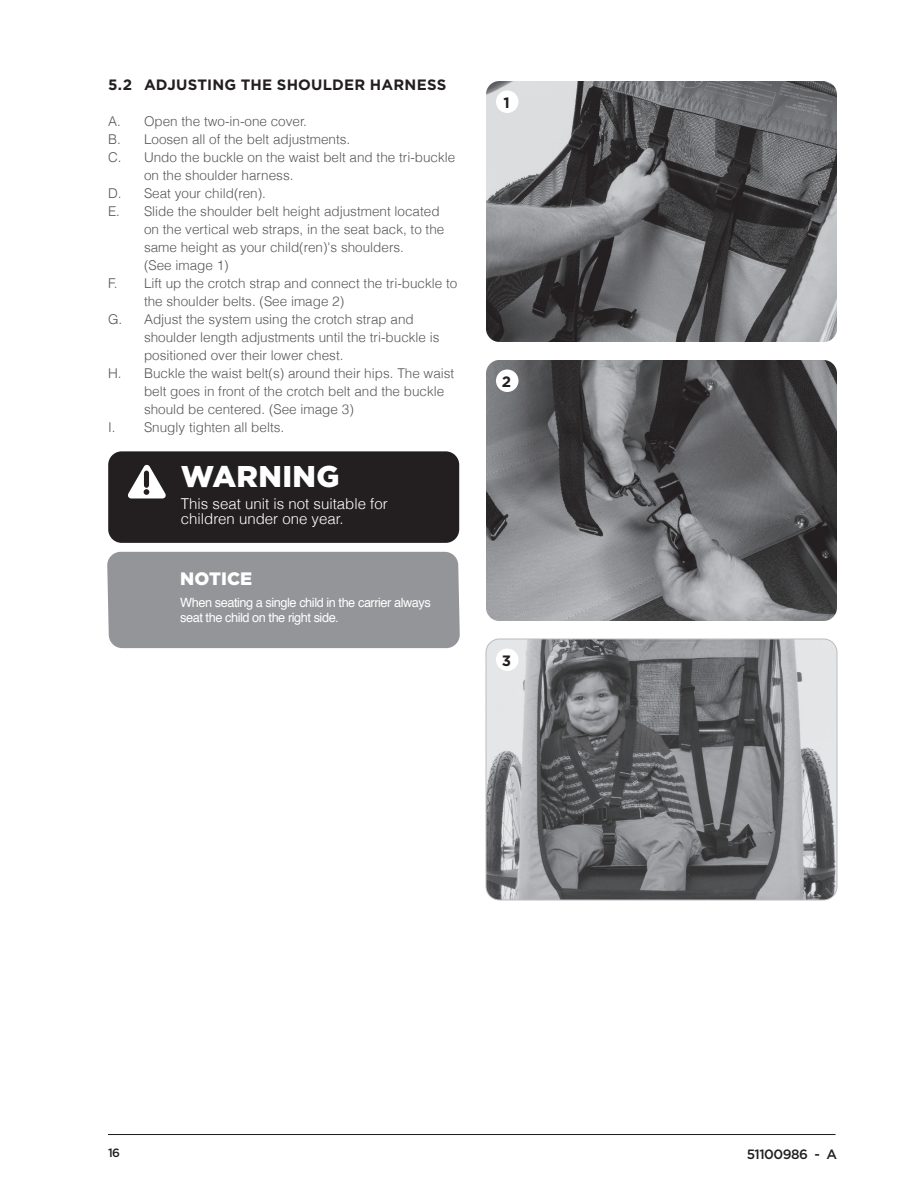
<style>
.page{position:relative;width:918px;height:1188px;background:#fff}
.page>*{position:absolute;margin:0;border:0;box-sizing:border-box;transform-origin:0 0}
.t1{font:900 30px "Gotham";letter-spacing:.01em;color:#fff}
.t2{font:900 18px "Gotham";letter-spacing:.005em;color:#fff}
.t3{font:300 15px/15px "Helvetica";color:#fff}
.t4{font:700 15px "Gotham";color:#231f20}
.t5{font:300 13.5px "Helvetica";color:#57585a}
.t6{font:500 13.5px "Thule";letter-spacing:-.04em;color:#231f20}
.t7{font:12.75px/15px "Helvetica";letter-spacing:-.035em;color:#fff}
.t8{font:500 12px "Thule";color:#231f20}
</style>
<div class="page">
<hr style="left:108px;top:1134px;width:728px;height:1px;background:#231f20">
<div style="left:108px;top:451px;width:351px;height:92px;background:#231f20;border-radius:13px"></div>
<svg style="left:128px;top:465px;width:38px;height:33px"></svg>
<img style="left:486px;top:360px;width:351px;height:261px">
<div style="left:496px;top:370px;width:23px;height:22px;background:#fff;border-radius:50%"></div>
<img style="left:486px;top:81px;width:351px;height:261px">
<div style="left:496px;top:91px;width:23px;height:22px;background:#fff;border-radius:50%"></div>
<img style="left:486px;top:639px;width:351px;height:261px">
<div style="left:486px;top:639px;width:351px;height:261px;border:1px solid #bcbdc0;border-radius:13px"></div>
<div style="left:496px;top:649px;width:23px;height:22px;background:#fff;border-radius:50%"></div>
<div style="left:107px;top:552px;width:353px;height:96px;background:#939598"></div>
<p class="t4" style="left:108px;top:76px;width:37px">5.2 AD</p>
<p class="t4" style="left:167px;top:76px;width:20px">JUST</p>
<p class="t4" style="left:207px;top:76px;width:45px">ING THE</p>
<p class="t4" style="left:277px;top:76px;width:12px">SHOULDER</p>
<p class="t4" style="left:370px;top:76px;width:12px">HARNESS</p>
<p class="t5" style="left:108px;top:113px;width:201px">A. Open the two-in-one cover.</p>
<p class="t5" style="left:108px;top:131px;width:244px">B. Loosen all of the belt adjustments.</p>
<p class="t5" style="left:108px;top:149px;width:349px">C. Undo the buckle on the waist belt and the tri-buckle</p>
<p class="t5" style="left:144px;top:167px;width:151px">on the shoulder harness.</p>
<p class="t5" style="left:108px;top:185px;width:160px">D. Seat your child(ren).</p>
<p class="t5" style="left:108px;top:203px;width:333px">E. Slide the shoulder belt height adjustment located</p>
<p class="t5" style="left:144px;top:221px;width:302px">on the vertical web straps, in the seat back, to the</p>
<p class="t5" style="left:144px;top:239px;width:262px">same height as your child(ren)'s shoulders.</p>
<p class="t5" style="left:144px;top:257px;width:86px">(See image 1)</p>
<p class="t5" style="left:108px;top:275px;width:351px">F. Lift up the crotch strap and connect the tri-buckle to</p>
<p class="t5" style="left:144px;top:293px;width:202px">the shoulder belts. (See image 2)</p>
<p class="t5" style="left:108px;top:311px;width:307px">G. Adjust the system using the crotch strap and</p>
<p class="t5" style="left:144px;top:329px;width:297px">shoulder length adjustments until the tri-buckle is</p>
<p class="t5" style="left:144px;top:347px;width:201px">positioned over their lower chest.</p>
<p class="t5" style="left:108px;top:365px;width:348px">H. Buckle the waist belt(s) around their hips. The waist</p>
<p class="t5" style="left:144px;top:383px;width:302px">belt goes in front of the crotch belt and the buckle</p>
<p class="t5" style="left:144px;top:401px;width:211px">should be centered. (See image 3)</p>
<p class="t5" style="left:108px;top:419px;width:178px">I. Snugly tighten all belts.</p>
<h1 class="t1" style="left:181px;top:459px;width:160px">WARNING</h1>
<p class="t3" style="left:181px;top:496px;width:208px">This seat unit is not suitable for children under one year.</p>
<h2 class="t2" style="left:180px;top:568px;width:74px">NOTICE</h2>
<p class="t7" style="left:180px;top:596px;width:252px">When seating a single child in the carrier always seat the child on the right side.</p>
<p class="t4" style="left:503px;top:94px;width:8px">1</p>
<p class="t4" style="left:502px;top:373px;width:11px">2</p>
<p class="t4" style="left:502px;top:652px;width:11px">3</p>
<p class="t8" style="left:108px;top:1145px;width:14px">16</p>
<p class="t6" style="left:747px;top:1145px;width:92px">51100986 - A</p>
</div>
